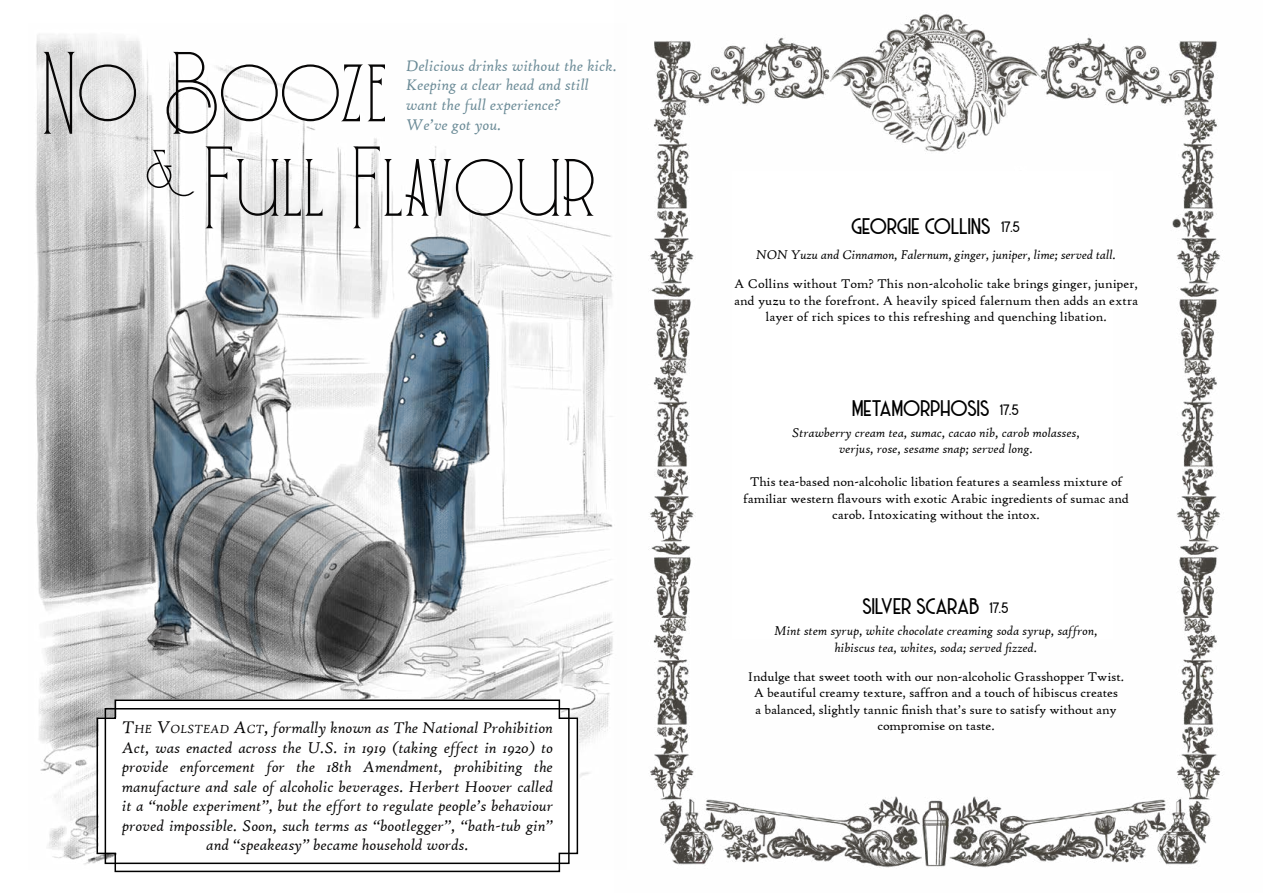
<style>
.page{position:relative;width:1263px;height:893px;background:#fff}
.page>*{position:absolute;margin:0;border:0;box-sizing:border-box;transform-origin:0 0}
.t1{font:105px/94.5px "Jhoonyrichmond";color:#070606}
.t2{font:70.5px "Jhoonyrichmond";color:#070606}
.t3{font:22.5px "Haarlem Deco";color:#000}
.t4{font:italic 16.5px/19.5px "High Tower Text";color:#070606;text-align:center}
.t5{font:italic 16.5px/19.8px "High Tower Text";color:#6a8a96}
.t6{font:13.5px/16.5px "High Tower Text";letter-spacing:-.01em;color:#000;text-align:center}
.t7{font:italic 13.5px/16.5px "High Tower Text";color:#000;text-align:center}
.s1{font-size:18px}
.s2{font-size:12.6px}
.s3{font-size:15px}
</style>
<div class="page">
<img style="left:35px;top:34px;width:578px;height:831px">
<svg style="left:96px;top:699px;width:483px;height:174px"></svg>
<img style="left:648px;top:14px;width:575px;height:854px">
<div style="left:732px;top:171px;width:381px;height:468px;background:#fff"></div>
<h1 class="t1" style="left:205px;top:51px;width:394px;text-indent:-162px">No Booze<br>Full Flavour</h1>
<p class="t5" style="left:406px;top:55px;width:213px">Delicious drinks without the kick.<br>Keeping a clear head and still want the full experience?<br>We’ve got you.</p>
<h2 class="t2" style="left:147px;top:141px;width:29px">&amp;</h2>
<p class="t4" style="left:122px;top:718px;width:433px"><span class="s1">T</span><span class="s2">HE</span> <span class="s1">V</span><span class="s2">OLSTEAD</span> <span class="s1">A</span><span class="s2">CT</span><span class="s1">,</span> formally known as The National Prohibition Act, was enacted across the U.S. in 1919 (taking effect in 1920) to provide enforcement for the 18th Amendment, prohibiting the manufacture and sale of alcoholic beverages. Herbert Hoover called it a “noble experiment”, but the effort to regulate people’s behaviour proved impossible. Soon, such terms as “bootlegger”, “bath-tub gin” and “speakeasy” became household words.</p>
<h3 class="t3" style="left:852px;top:214px;width:170px">GEORGIE COLLINS <span class="s3">17.5</span></h3>
<p class="t7" style="left:756px;top:246px;width:361px">NON Yuzu and Cinnamon, Falernum, ginger, juniper, lime; served tall.</p>
<p class="t6" style="left:734px;top:275px;width:406px">A Collins without Tom? This non-alcoholic take brings ginger, juniper, and yuzu to the forefront. A heavily spiced falernum then adds an extra layer of rich spices to this refreshing and quenching libation.</p>
<h3 class="t3" style="left:853px;top:396px;width:168px">METAMORPHOSIS <span class="s3">17.5</span></h3>
<p class="t7" style="left:792px;top:424px;width:289px">Strawberry cream tea, sumac, cacao nib, carob molasses, verjus, rose, sesame snap; served long.</p>
<p class="t6" style="left:743px;top:474px;width:387px">This tea-based non-alcoholic libation features a seamless mixture of familiar western flavours with exotic Arabic ingredients of sumac and carob. Intoxicating without the intox.</p>
<h3 class="t3" style="left:863px;top:594px;width:148px">SILVER SCARAB <span class="s3">17.5</span></h3>
<p class="t7" style="left:774px;top:623px;width:325px">Mint stem syrup, white chocolate creaming soda syrup, saffron, hibiscus tea, whites, soda; served fizzed.</p>
<p class="t6" style="left:748px;top:668px;width:378px">Indulge that sweet tooth with our non-alcoholic Grasshopper Twist.<br>A beautiful creamy texture, saffron and a touch of hibiscus creates<br>a balanced, slightly tannic finish that’s sure to satisfy without any compromise on taste.</p>
</div>
